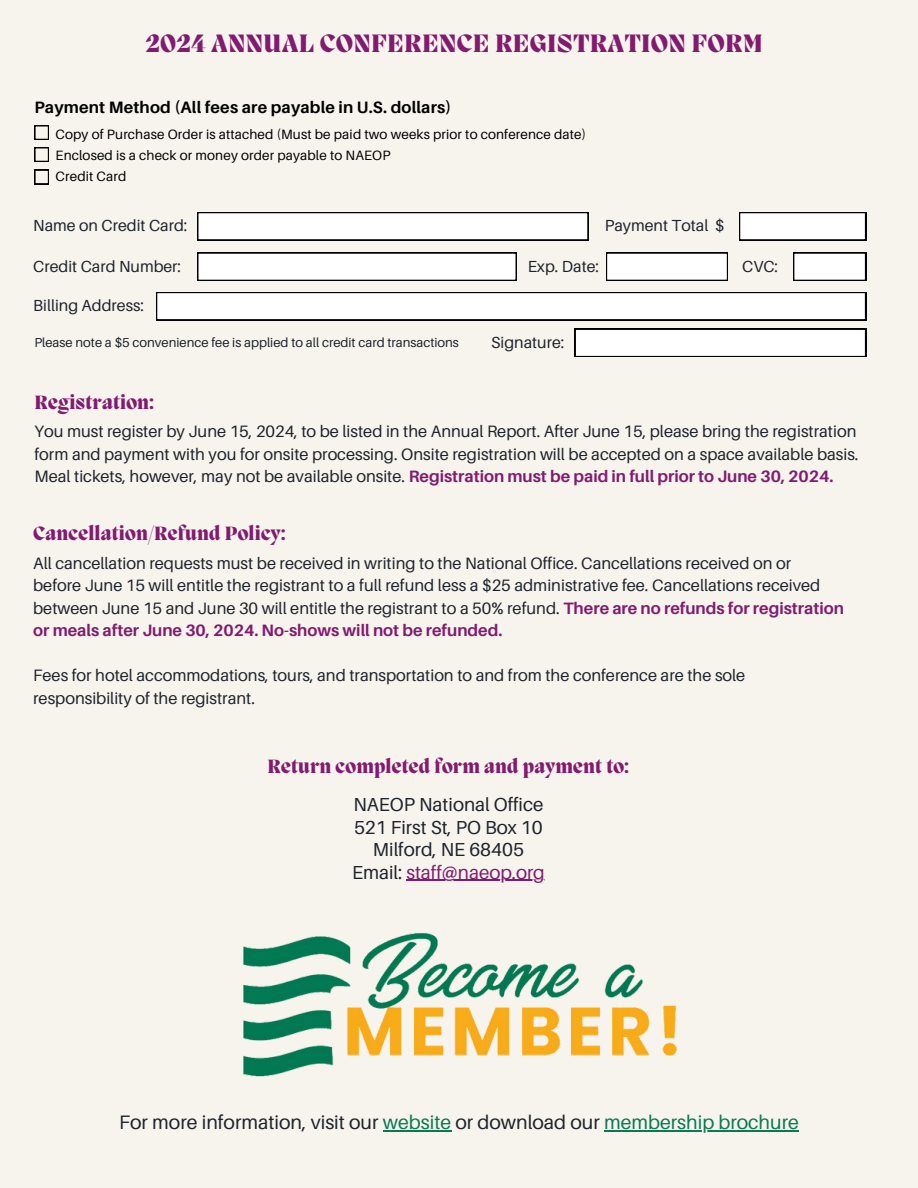
<style>
.page{position:relative;width:918px;height:1188px;background:#f7f4ee}
.page>*{position:absolute;margin:0;border:0;box-sizing:border-box;transform-origin:0 0}
.t1{font:800 25.8px "Migra";letter-spacing:.01em;color:#821b6f}
.t2{font:800 19.8px "Migra";letter-spacing:.01em;color:#821b6f}
.t3{font:19.5px "Aileron";color:#1e232b}
.t4{font:18.75px/22.5px "Aileron";color:#1e232b;text-align:center}
.t5{font:16.5px/22.5px "Aileron";color:#1e232b}
.t6{font:700 16.5px "Aileron";letter-spacing:.01em;color:#000}
.t7{font:16.05px "Aileron";color:#1e232b}
.t8{font:13.5px/21.3px "Aileron";letter-spacing:.01em;color:#000}
.t9{font:13.05px "Aileron";color:#1e232b}
.s1{font-weight:700;color:#821b6f}
.s2{color:#821b6f}
.s3{color:#097853}
</style>
<div class="page">
<svg style="left:34px;top:125px;width:15px;height:15px"></svg>
<svg style="left:34px;top:147px;width:15px;height:15px"></svg>
<svg style="left:34px;top:170px;width:15px;height:14px"></svg>
<img style="left:243px;top:932px;width:435px;height:145px">
<hr style="left:406px;top:880px;width:139px;height:1px;background:#821b6f">
<hr style="left:383px;top:1130px;width:68px;height:1px;background:#097853">
<hr style="left:604px;top:1130px;width:195px;height:1px;background:#097853">
<svg style="left:197px;top:212px;width:391px;height:28px;background:#eaeaea"></svg>
<svg style="left:739px;top:212px;width:127px;height:28px;background:#e7e7e7"></svg>
<svg style="left:197px;top:253px;width:320px;height:28px;background:#eaeaea"></svg>
<svg style="left:606px;top:253px;width:122px;height:28px;background:#e7e7e7"></svg>
<svg style="left:793px;top:253px;width:73px;height:28px;background:#e4e4e4"></svg>
<svg style="left:575px;top:329px;width:291px;height:28px;background:#eaeaea"></svg>
<svg style="left:156px;top:292px;width:710px;height:28px;background:#ebebeb"></svg>
<h1 class="t1" style="left:145px;top:31px;width:619px">2024 ANNUAL CONFERENCE REGISTRATION FORM</h1>
<p class="t6" style="left:34px;top:97px;width:419px">Payment Method (All fees are payable in U.S. dollars)</p>
<p class="t8" style="left:56px;top:123px;width:532px">Copy of Purchase Order is attached (Must be paid two weeks prior to conference date)<br>Enclosed is a check or money order payable to NAEOP<br>Credit Card</p>
<p class="t7" style="left:33px;top:216px;width:156px">Name on Credit Card:</p>
<p class="t7" style="left:605px;top:216px;width:121px">Payment Total $</p>
<p class="t7" style="left:33px;top:256px;width:149px">Credit Card Number:</p>
<p class="t7" style="left:528px;top:256px;width:73px">Exp. Date:</p>
<p class="t7" style="left:742px;top:256px;width:37px">CVC:</p>
<p class="t7" style="left:33px;top:296px;width:112px">Billing Address:</p>
<p class="t9" style="left:34px;top:335px;width:426px">Please note a $5 convenience fee is applied to all credit card transactions</p>
<p class="t7" style="left:491px;top:332px;width:75px">Signature:</p>
<p class="t2" style="left:34px;top:393px;width:121px">Registration:</p>
<p class="t5" style="left:34px;top:420px;width:826px">You must register by June 15, 2024, to be listed in the Annual Report. After June 15, please bring the registration form and payment with you for onsite processing. Onsite registration will be accepted on a space available basis.<br>Meal tickets, however, may not be available onsite. <span class="s1">Registration must be paid in full prior to June 30, 2024.</span></p>
<p class="t2" style="left:33px;top:524px;width:254px">Cancellation/Refund Policy:</p>
<p class="t5" style="left:33px;top:551px;width:812px">All cancellation requests must be received in writing to the National Office. Cancellations received on or<br>before June 15 will entitle the registrant to a full refund less a $25 administrative fee. Cancellations received between June 15 and June 30 will entitle the registrant to a 50% refund. <span class="s1">There are no refunds for registration or meals after June 30, 2024. No-shows will not be refunded.</span></p>
<p class="t5" style="left:33px;top:664px;width:714px">Fees for hotel accommodations, tours, and transportation to and from the conference are the sole responsibility of the registrant.</p>
<p class="t2" style="left:268px;top:757px;width:363px">Return completed form and payment to:</p>
<p class="t4" style="left:352px;top:793px;width:194px">NAEOP National Office<br>521 First St, PO Box 10<br>Milford, NE 68405<br>Email: <span class="s2">staff@naeop.org</span></p>
<p class="t3" style="left:119px;top:1110px;width:681px">For more information, visit our <span class="s3">website</span> or download our <span class="s3">membership brochure</span></p>
</div>
